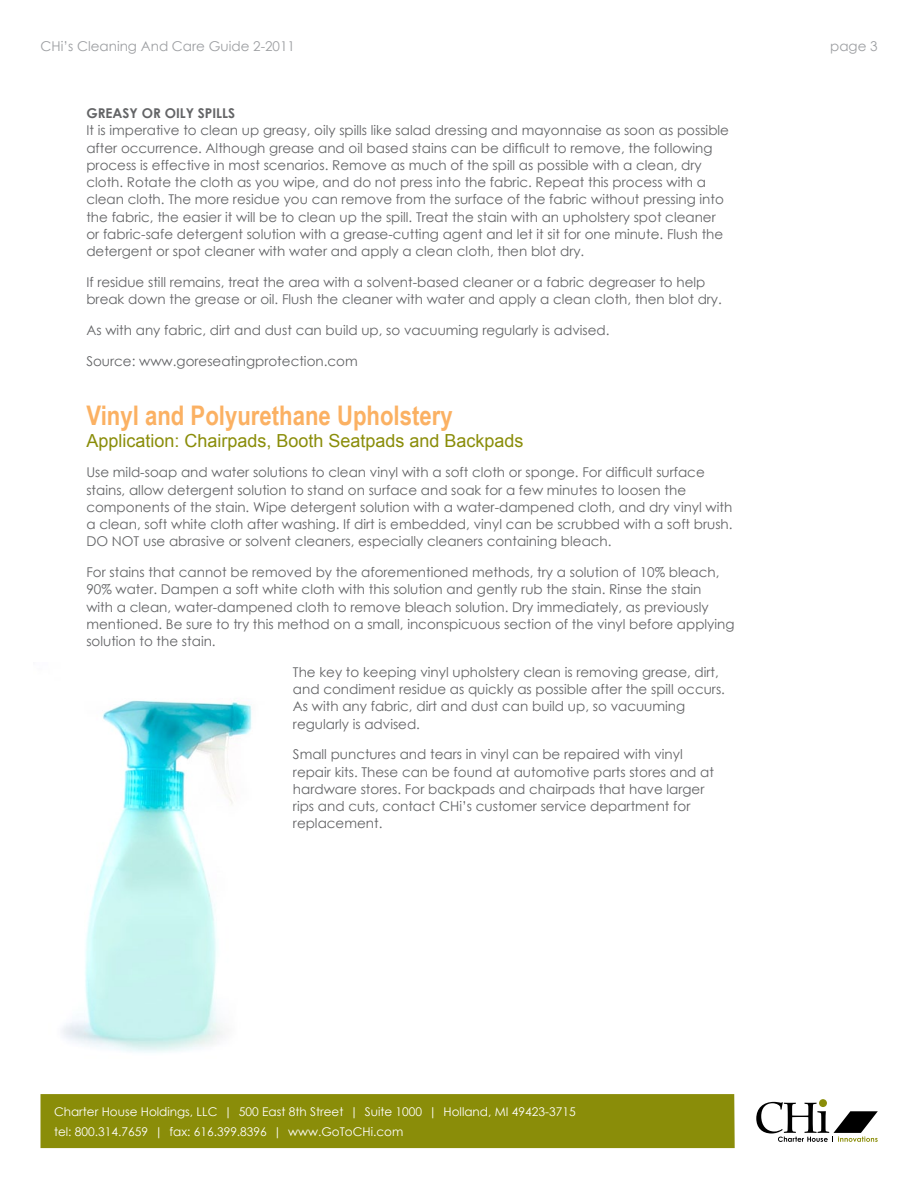
<style>
.page{position:relative;width:918px;height:1188px;background:#fff}
.page>*{position:absolute;margin:0;border:0;box-sizing:border-box;transform-origin:0 0}
.t1{font:700 27px "Arial Narrow";color:#fbb163}
.t2{font:18px "Arial";color:#8a8d09}
.t3{font:13.5px/17.2px "Century Gothic";color:#636466}
.t4{font:13.5px "Century Gothic";color:#9d9fa2}
.t5{font:700 13.5px "Century Gothic";color:#636466}
.t6{font:12px/19.5px "Century Gothic";color:#fff}
</style>
<div class="page">
<div style="left:40px;top:1094px;width:695px;height:54px;background:#8a8d09"></div>
<svg style="left:819px;top:1099px;width:8px;height:8px"></svg>
<svg style="left:756px;top:1102px;width:122px;height:40px"></svg>
<img style="left:62px;top:700px;width:190px;height:353px">
<p class="t4" style="left:40px;top:36px;width:256px">CHi’s Cleaning And Care Guide 2-2011</p>
<p class="t5" style="left:86px;top:103px;width:150px">GREASY OR OILY SPILLS</p>
<p class="t3" style="left:86px;top:122px;width:644px">It is imperative to clean up greasy, oily spills like salad dressing and mayonnaise as soon as possible after occurrence. Although grease and oil based stains can be difficult to remove, the following process is effective in most scenarios. Remove as much of the spill as possible with a clean, dry cloth. Rotate the cloth as you wipe, and do not press into the fabric. Repeat this process with a clean cloth. The more residue you can remove from the surface of the fabric without pressing into the fabric, the easier it will be to clean up the spill. Treat the stain with an upholstery spot cleaner or fabric-safe detergent solution with a grease-cutting agent and let it sit for one minute. Flush the detergent or spot cleaner with water and apply a clean cloth, then blot dry.</p>
<p class="t3" style="left:86px;top:273px;width:637px">If residue still remains, treat the area with a solvent-based cleaner or a fabric degreaser to help break down the grease or oil. Flush the cleaner with water and apply a clean cloth, then blot dry.</p>
<p class="t3" style="left:86px;top:321px;width:525px">As with any fabric, dirt and dust can build up, so vacuuming regularly is advised.</p>
<p class="t3" style="left:86px;top:352px;width:273px">Source: www.goreseatingprotection.com</p>
<h1 class="t1" style="left:86px;top:395px;width:368px">Vinyl and Polyurethane Upholstery</h1>
<h2 class="t2" style="left:86px;top:429px;width:439px">Application: Chairpads, Booth Seatpads and Backpads</h2>
<p class="t3" style="left:86px;top:464px;width:648px">Use mild-soap and water solutions to clean vinyl with a soft cloth or sponge. For difficult surface stains, allow detergent solution to stand on surface and soak for a few minutes to loosen the components of the stain. Wipe detergent solution with a water-dampened cloth, and dry vinyl with a clean, soft white cloth after washing. If dirt is embedded, vinyl can be scrubbed with a soft brush.<br>DO NOT use abrasive or solvent cleaners, especially cleaners containing bleach.</p>
<p class="t3" style="left:86px;top:563px;width:650px">For stains that cannot be removed by the aforementioned methods, try a solution of 10% bleach, 90% water. Dampen a soft white cloth with this solution and gently rub the stain. Rinse the stain<br>with a clean, water-dampened cloth to remove bleach solution. Dry immediately, as previously mentioned. Be sure to try this method on a small, inconspicuous section of the vinyl before applying solution to the stain.</p>
<p class="t3" style="left:293px;top:663px;width:434px">The key to keeping vinyl upholstery clean is removing grease, dirt, and condiment residue as quickly as possible after the spill occurs.<br>As with any fabric, dirt and dust can build up, so vacuuming regularly is advised.</p>
<p class="t3" style="left:293px;top:746px;width:423px">Small punctures and tears in vinyl can be repaired with vinyl repair kits. These can be found at automotive parts stores and at hardware stores. For backpads and chairpads that have larger rips and cuts, contact CHi’s customer service department for replacement.</p>
<p class="t4" style="left:830px;top:36px;width:49px">page 3</p>
<p class="t6" style="left:54px;top:1102px;width:523px">Charter House Holdings, LLC | 500 East 8th Street | Suite 1000 | Holland, MI 49423-3715 tel: 800.314.7659 | fax: 616.399.8396 | www.GoToCHi.com</p>
</div>
